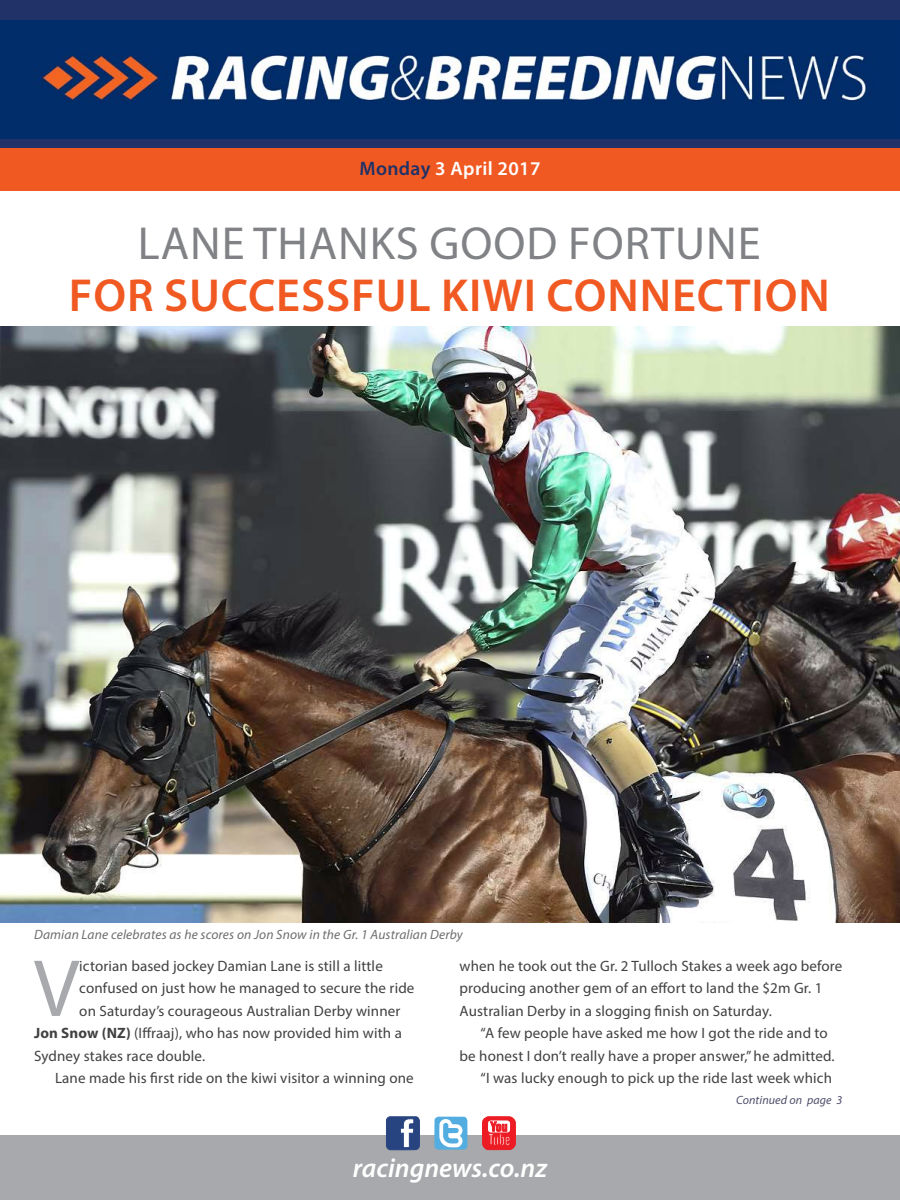
<style>
.page{position:relative;width:900px;height:1200px;background:#fff}
.page>*{position:absolute;margin:0;border:0;box-sizing:border-box;transform-origin:0 0}
.t1{font:81.75px "Myriad Pro";color:#a7a9ac}
.t2{font:600 46.5px "Myriad Pro";letter-spacing:.02em;color:#f15922}
.t3{font:46.5px "Myriad Pro";letter-spacing:.02em;color:#808285}
.t4{font:italic 600 27px "Myriad Pro";color:#fff}
.t5{font:600 19.5px "Myriad Pro";letter-spacing:.02em;color:#fff}
.t6{font:15px/22.5px "Myriad Pro";letter-spacing:.01em;color:#414042}
.t7{font:italic 13.5px "Myriad Pro";letter-spacing:.01em;color:#6d6e71}
.t8{font:italic 12px "Myriad Pro";letter-spacing:.01em;color:#4d4d6b}
.s1{color:#203267}
.s2{font-weight:700}
</style>
<div class="page">
<div style="left:0;top:0;width:900px;height:159px;background:#203267"></div>
<div style="left:0;top:148px;width:900px;height:43px;background:#f15922"></div>
<img style="left:0;top:21px;width:900px;height:118px">
<div style="left:0;top:1136px;width:900px;height:64px;background:#a7a9ac"></div>
<svg style="left:386px;top:1117px;width:34px;height:33px"></svg>
<svg style="left:434px;top:1117px;width:33px;height:33px"></svg>
<svg style="left:482px;top:1117px;width:34px;height:33px"></svg>
<img style="left:1px;top:327px;width:899px;height:596px">
<h3 class="t5" style="left:359px;top:156px;width:183px"><span class="s1">MONDAY</span> 3 APRIL 2017</h3>
<h2 class="t3" style="left:138px;top:215px;width:624px">Lane thanks good fortune</h2>
<h2 class="t2" style="left:69px;top:266px;width:763px">FOR SUCCESSFUL KIWI CONNECTION</h2>
<p class="t7" style="left:34px;top:926px;width:430px">Damian Lane celebrates as he scores on Jon Snow in the Gr. 1 Australian Derby</p>
<h1 class="t1" style="left:34px;top:938px;width:47px">V</h1>
<p class="t6" style="left:79px;top:954px;width:305px">ictorian based jockey Damian Lane is still a little</p>
<p class="t6" style="left:79px;top:977px;width:337px">confused on just how he managed to secure the ride</p>
<p class="t6" style="left:79px;top:999px;width:323px">on Saturday’s courageous Australian Derby winner</p>
<p class="t6" style="left:34px;top:1022px;width:369px"><span class="s2">Jon Snow (NZ)</span> (Iffraaj), who has now provided him with a</p>
<p class="t6" style="left:34px;top:1044px;width:173px">Sydney stakes race double.</p>
<p class="t6" style="left:55px;top:1067px;width:360px">Lane made his first ride on the kiwi visitor a winning one</p>
<p class="t6" style="left:460px;top:954px;width:384px">when he took out the Gr. 2 Tulloch Stakes a week ago before producing another gem of an effort to land the $2m Gr. 1<br>Australian Derby in a slogging finish on Saturday.</p>
<p class="t6" style="left:481px;top:1022px;width:349px">“A few people have asked me how I got the ride and to</p>
<p class="t6" style="left:460px;top:1044px;width:377px">be honest I don’t really have a proper answer,” he admitted.</p>
<p class="t6" style="left:481px;top:1067px;width:353px">“I was lucky enough to pick up the ride last week which</p>
<p class="t8" style="left:736px;top:1092px;width:108px">Continued on page 3</p>
<h3 class="t4" style="left:353px;top:1150px;width:196px">racingnews.co.nz</h3>
</div>
